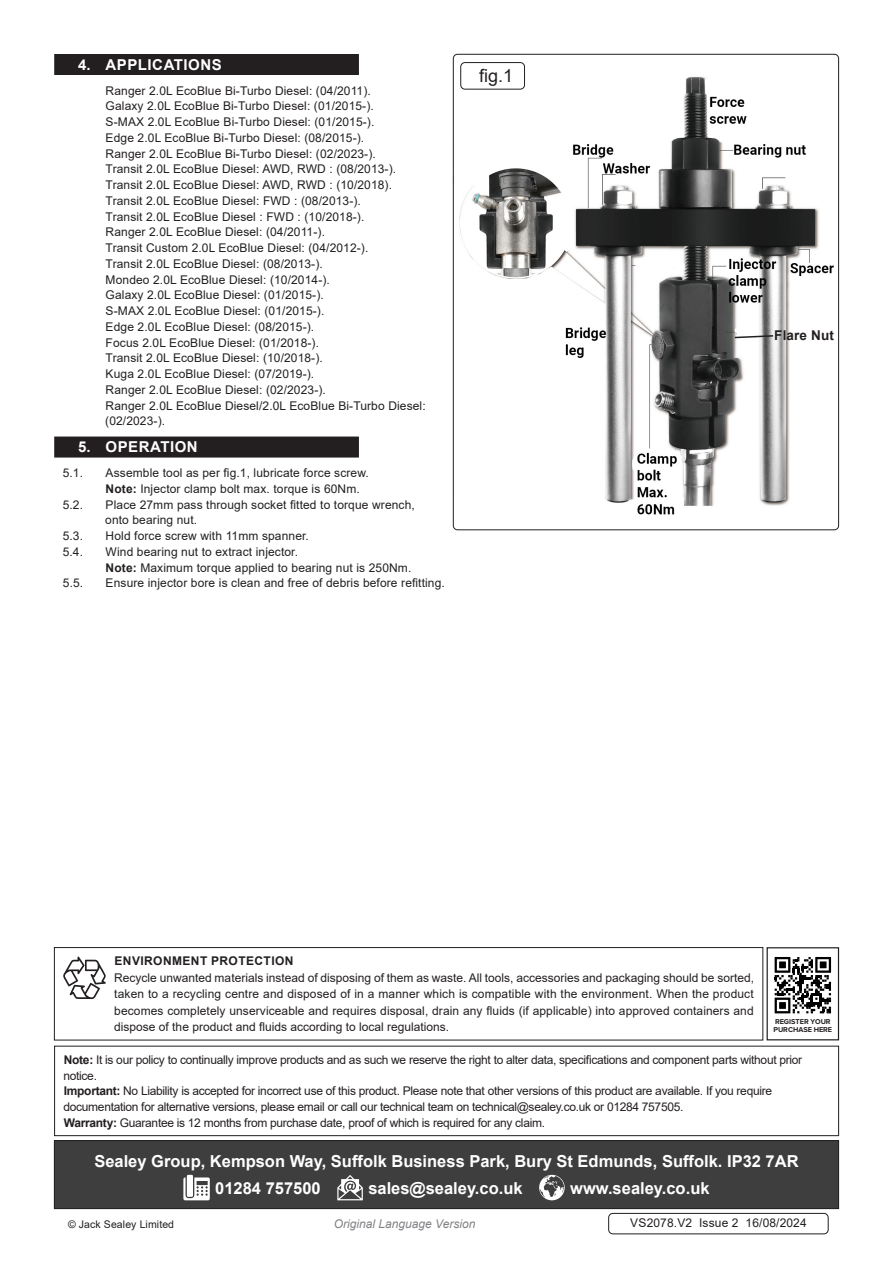
<style>
.page{position:relative;width:893px;height:1263px;background:#fff}
.page>*{position:absolute;margin:0;border:0;box-sizing:border-box;transform-origin:0 0}
.t1{font:18px "Arial";color:#231f20}
.t2{font:700 16.5px "Arial";color:#fff}
.t3{font:700 15px "Arial";letter-spacing:.035em;color:#fff}
.Body{font:700 13.5px "Arial";letter-spacing:.01em;color:#231f20}
.Body-2{font:12px/15.8px "Arial";letter-spacing:.01em;color:#231f20}
.Enviroment_Protection_Body{font:12px/16.5px "Arial";letter-spacing:.01em;color:#231f20}
.Body-3{font:12px/15.8px "Arial";letter-spacing:-.025em;color:#231f20}
.Body__Footer{font:12px "Arial";letter-spacing:.01em;color:#231f20}
.t4{font:italic 12px "Arial";color:#808285}
.Enviroment_Protection_Header{font:700 12px "Arial";letter-spacing:.035em;color:#231f20}
.Body__Justified__7pt{font:10.5px "Arial";letter-spacing:.01em;color:#231f20}
.t5{font:700 7.35px/8.6px "Proxima Nova";color:#231f20}
.s1{font-weight:700}
</style>
<div class="page">
<div style="left:54px;top:54px;width:305px;height:21px;background:#231f20"></div>
<div style="left:54px;top:437px;width:305px;height:21px;background:#231f20"></div>
<div style="left:54px;top:1046px;width:785px;height:90px;border:1px solid #231f20"></div>
<div style="left:608px;top:1213px;width:220px;height:21px;border:1px solid #231f20;border-radius:4px"></div>
<img style="left:459px;top:76px;width:375px;height:439px">
<div style="left:460px;top:62px;width:65px;height:28px;border:1px solid #231f20;border-radius:4px"></div>
<svg style="left:733px;top:334px;width:42px;height:5px"></svg>
<div style="left:54px;top:947px;width:709px;height:93px;border:1px solid #231f20"></div>
<svg style="left:63px;top:956px;width:43px;height:43px"></svg>
<svg style="left:774px;top:957px;width:58px;height:57px"></svg>
<svg style="left:775px;top:957px;width:56px;height:56px"></svg>
<div style="left:767px;top:947px;width:72px;height:93px;border:1px solid #231f20"></div>
<div style="left:54px;top:1140px;width:785px;height:68px;background:#3e3e3f"></div>
<svg style="left:183px;top:1177px;width:27px;height:23px"></svg>
<div style="left:187px;top:1175px;width:6px;height:22px;background:#fff"></div>
<svg style="left:337px;top:1175px;width:26px;height:25px"></svg>
<svg style="left:539px;top:1175px;width:26px;height:25px"></svg>
<div style="left:54px;top:1140px;width:785px;height:69px;border:1px solid #231f20"></div>
<p class="t3" style="left:78px;top:54px;width:145px">4. APPLICATIONS</p>
<p class="Body-2" style="left:105px;top:82px;width:267px">Ranger 2.0L EcoBlue Bi-Turbo Diesel: (04/2011).</p>
<p class="Body-2" style="left:105px;top:98px;width:270px">Galaxy 2.0L EcoBlue Bi-Turbo Diesel: (01/2015-).</p>
<p class="Body-2" style="left:105px;top:114px;width:270px">S-MAX 2.0L EcoBlue Bi-Turbo Diesel: (01/2015-).</p>
<p class="Body-2" style="left:105px;top:130px;width:260px">Edge 2.0L EcoBlue Bi-Turbo Diesel: (08/2015-).</p>
<p class="Body-2" style="left:105px;top:145px;width:272px">Ranger 2.0L EcoBlue Bi-Turbo Diesel: (02/2023-).</p>
<p class="Body-2" style="left:105px;top:161px;width:292px">Transit 2.0L EcoBlue Diesel: AWD, RWD : (08/2013-).</p>
<p class="Body-2" style="left:105px;top:177px;width:288px">Transit 2.0L EcoBlue Diesel: AWD, RWD : (10/2018).</p>
<p class="Body-2" style="left:105px;top:193px;width:257px">Transit 2.0L EcoBlue Diesel: FWD : (08/2013-).</p>
<p class="Body-2" style="left:105px;top:208px;width:260px">Transit 2.0L EcoBlue Diesel : FWD : (10/2018-).</p>
<p class="Body-2" style="left:105px;top:224px;width:221px">Ranger 2.0L EcoBlue Diesel: (04/2011-).</p>
<p class="Body-2" style="left:105px;top:240px;width:264px">Transit Custom 2.0L EcoBlue Diesel: (04/2012-).</p>
<p class="Body-2" style="left:105px;top:256px;width:219px">Transit 2.0L EcoBlue Diesel: (08/2013-).</p>
<p class="Body-2" style="left:105px;top:271px;width:226px">Mondeo 2.0L EcoBlue Diesel: (10/2014-).</p>
<p class="Body-2" style="left:105px;top:287px;width:220px">Galaxy 2.0L EcoBlue Diesel: (01/2015-).</p>
<p class="Body-2" style="left:105px;top:303px;width:220px">S-MAX 2.0L EcoBlue Diesel: (01/2015-).</p>
<p class="Body-2" style="left:105px;top:319px;width:210px">Edge 2.0L EcoBlue Diesel: (08/2015-).</p>
<p class="Body-2" style="left:105px;top:334px;width:215px">Focus 2.0L EcoBlue Diesel: (01/2018-).</p>
<p class="Body-2" style="left:105px;top:350px;width:219px">Transit 2.0L EcoBlue Diesel: (10/2018-).</p>
<p class="Body-2" style="left:105px;top:366px;width:210px">Kuga 2.0L EcoBlue Diesel: (07/2019-).</p>
<p class="Body-2" style="left:105px;top:382px;width:222px">Ranger 2.0L EcoBlue Diesel: (02/2023-).</p>
<p class="Body-2" style="left:105px;top:397px;width:322px">Ranger 2.0L EcoBlue Diesel/2.0L EcoBlue Bi-Turbo Diesel: (02/2023-).</p>
<p class="t3" style="left:78px;top:436px;width:121px">5. OPERATION</p>
<p class="Enviroment_Protection_Body" style="left:63px;top:464px;width:22px">5.1.</p>
<p class="Enviroment_Protection_Body" style="left:105px;top:464px;width:265px">Assemble tool as per fig.1, lubricate force screw.</p>
<p class="Body-2" style="left:105px;top:481px;width:256px"><span class="s1">Note:</span> Injector clamp bolt max. torque is 60Nm.</p>
<p class="Enviroment_Protection_Body" style="left:63px;top:496px;width:22px">5.2.</p>
<p class="Enviroment_Protection_Body" style="left:105px;top:496px;width:311px;line-height:15.8px">Place 27mm pass through socket fitted to torque wrench, onto bearing nut.</p>
<p class="Enviroment_Protection_Body" style="left:63px;top:527px;width:22px">5.3.</p>
<p class="Enviroment_Protection_Body" style="left:105px;top:527px;width:205px">Hold force screw with 11mm spanner.</p>
<p class="Enviroment_Protection_Body" style="left:63px;top:543px;width:22px">5.4.</p>
<p class="Enviroment_Protection_Body" style="left:105px;top:543px;width:194px">Wind bearing nut to extract injector.</p>
<p class="Body-2" style="left:105px;top:559px;width:307px"><span class="s1">Note:</span> Maximum torque applied to bearing nut is 250Nm.</p>
<p class="Enviroment_Protection_Body" style="left:63px;top:575px;width:22px">5.5.</p>
<p class="Enviroment_Protection_Body" style="left:105px;top:575px;width:341px">Ensure injector bore is clean and free of debris before refitting.</p>
<p class="t1" style="left:479px;top:63px;width:36px">fig.1</p>
<p class="Body" style="left:774px;top:326px;width:61px">Flare Nut</p>
<p class="Enviroment_Protection_Header" style="left:114px;top:952px;width:181px">ENVIRONMENT PROTECTION</p>
<p class="Enviroment_Protection_Body" style="left:114px;top:969px;width:641px;text-align:justify">Recycle unwanted materials instead of disposing of them as waste. All tools, accessories and packaging should be sorted, taken to a recycling centre and disposed of in a manner which is compatible with the environment. When the product becomes completely unserviceable and requires disposal, drain any fluids (if applicable) into approved containers and dispose of the product and fluids according to local regulations.</p>
<p class="t5" style="left:773px;top:1017px;width:60px">REGISTER YOUR<br>PURCHASE HERE</p>
<p class="Body-3" style="left:63px;top:1051px;width:740px"><span class="s1">Note:</span> It is our policy to continually improve products and as such we reserve the right to alter data, specifications and component parts without prior notice.</p>
<p class="Body-3" style="left:63px;top:1083px;width:710px"><span class="s1">Important:</span> No Liability is accepted for incorrect use of this product. Please note that other versions of this product are available. If you require documentation for alternative versions, please email or call our technical team on technical@sealey.co.uk or 01284 757505.</p>
<p class="Body-3" style="left:64px;top:1114px;width:483px"><span class="s1">Warranty:</span> Guarantee is 12 months from purchase date, proof of which is required for any claim.</p>
<p class="t2" style="left:94px;top:1150px;width:706px">Sealey Group, Kempson Way, Suffolk Business Park, Bury St Edmunds, Suffolk. IP32 7AR</p>
<p class="t2" style="left:215px;top:1176px;width:107px">01284 757500</p>
<p class="t2" style="left:368px;top:1176px;width:156px">sales@sealey.co.uk</p>
<p class="t2" style="left:570px;top:1176px;width:141px">www.sealey.co.uk</p>
<p class="Body__Justified__7pt" style="left:68px;top:1217px;width:108px">© Jack Sealey Limited</p>
<p class="t4" style="left:334px;top:1216px;width:143px">Original Language Version</p>
<p class="Body__Footer" style="left:630px;top:1214px;width:178px">VS2078.V2 Issue 2 16/08/2024</p>
</div>
